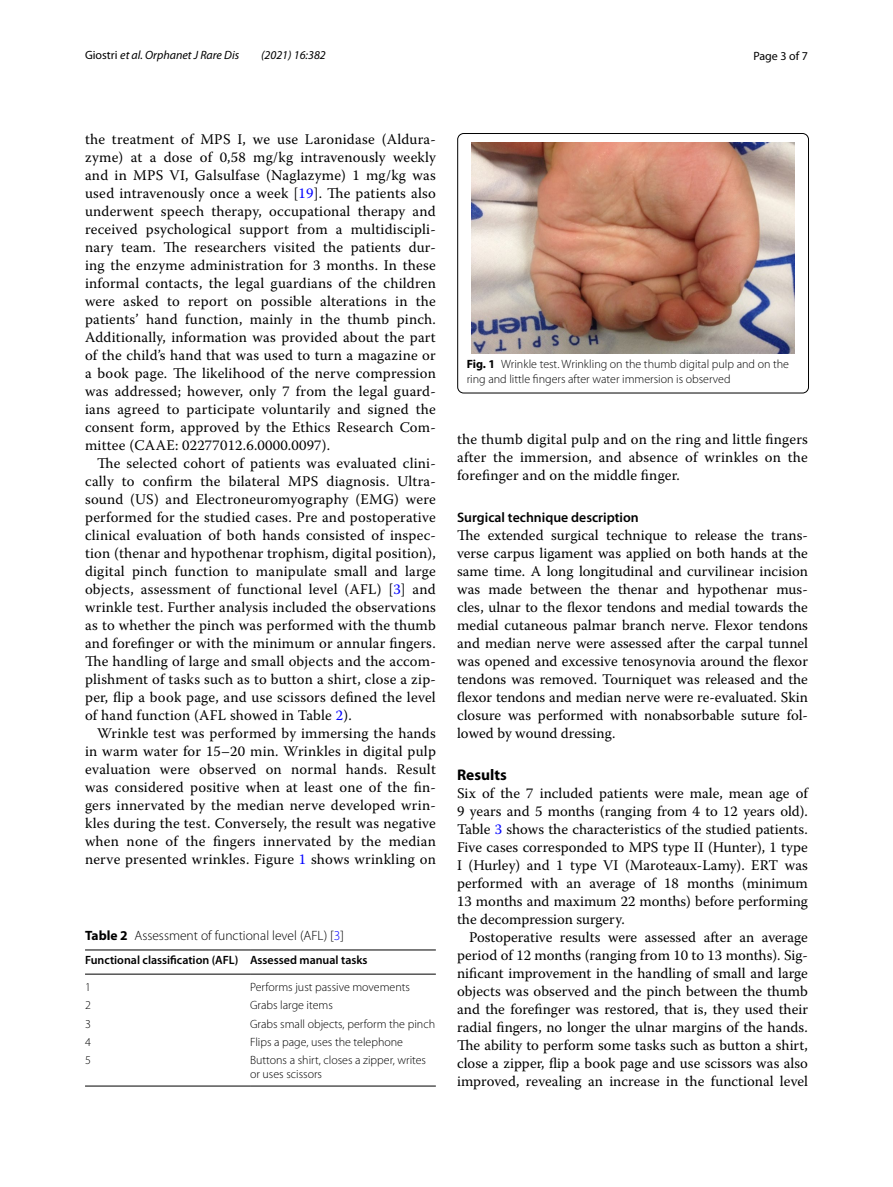
<style>
.page{position:relative;width:893px;height:1187px;background:#fff}
.page>*{position:absolute;margin:0;border:0;box-sizing:border-box;transform-origin:0 0}
.t1{font:700 15.45px "Myriad Pro";color:#000}
.t2{font:14.7px/18px "Warnock Pro";letter-spacing:.015em;color:#000;text-align:justify}
.t3{font:600 13.8px "Myriad Pro";color:#000}
.t4{font:300 13.5px "Myriad Pro";color:#000}
.t5{font:300 12px/13.5px "Myriad Pro";color:#000}
.t6{font:600 12px "Myriad Pro";color:#000}
.t7{font:italic 12px "Myriad Pro";color:#000}
.t8{font:12px "Myriad Pro";color:#000}
.s1{font-style:normal}
.s2{color:#00f}
.s3{font-weight:700}
</style>
<div class="page">
<hr style="left:85px;top:949px;width:165px;height:1px;background:#000">
<hr style="left:85px;top:973px;width:165px;height:1px;background:#000">
<hr style="left:250px;top:949px;width:186px;height:1px;background:#000">
<hr style="left:250px;top:973px;width:186px;height:1px;background:#000">
<hr style="left:85px;top:1085px;width:165px;height:1px;background:#000">
<hr style="left:250px;top:1085px;width:186px;height:1px;background:#000">
<img style="left:471px;top:142px;width:324px;height:211px">
<div style="left:457px;top:133px;width:352px;height:260px;border:1px solid #000;border-radius:6px"></div>
<p class="t7" style="left:85px;top:48px;width:156px"><span class="s1">Giostri</span> et al. Orphanet J Rare Dis</p>
<p class="t7" style="left:261px;top:48px;width:66px">(2021) 16:382</p>
<p class="t8" style="left:753px;top:48px;width:56px">Page 3 of 7</p>
<p class="t2" style="left:85px;top:130px;width:352px">the treatment of MPS I, we use Laronidase (Aldura&shy;zyme) at a dose of 0,58 mg/kg intravenously weekly and in MPS VI, Galsulfase (Naglazyme) 1 mg/kg was used intravenously once a week [<span class="s2">19</span>]. The patients also underwent speech therapy, occupational therapy and received psychological support from a multidiscipli&shy;nary team. The researchers visited the patients dur&shy;ing the enzyme administration for 3 months. In these informal contacts, the legal guardians of the children were asked to report on possible alterations in the patients’ hand function, mainly in the thumb pinch.<br>Additionally, information was provided about the part of the child’s hand that was used to turn a magazine or a book page. The likelihood of the nerve compression was addressed; however, only 7 from the legal guard&shy;ians agreed to participate voluntarily and signed the consent form, approved by the Ethics Research Com&shy;mittee (CAAE: 02277012.6.0000.0097).</p>
<p class="t2" style="left:85px;top:454px;width:352px;text-indent:12px">The selected cohort of patients was evaluated clini&shy;cally to confirm the bilateral MPS diagnosis. Ultra&shy;sound (US) and Electroneuromyography (EMG) were performed for the studied cases. Pre and postoperative clinical evaluation of both hands consisted of inspec&shy;tion (thenar and hypothenar trophism, digital position), digital pinch function to manipulate small and large objects, assessment of functional level (AFL) [<span class="s2">3</span>] and wrinkle test. Further analysis included the observations as to whether the pinch was performed with the thumb and forefinger or with the minimum or annular fingers.<br>The handling of large and small objects and the accom&shy;plishment of tasks such as to button a shirt, close a zip&shy;per, flip a book page, and use scissors defined the level of hand function (AFL showed in Table <span class="s2">2</span>).</p>
<p class="t2" style="left:85px;top:724px;width:352px;text-indent:12px">Wrinkle test was performed by immersing the hands in warm water for 15–20 min. Wrinkles in digital pulp evaluation were observed on normal hands. Result was considered positive when at least one of the fin&shy;gers innervated by the median nerve developed wrin&shy;kles during the test. Conversely, the result was negative when none of the fingers innervated by the median nerve presented wrinkles. Figure <span class="s2">1</span> shows wrinkling on</p>
<p class="t4" style="left:85px;top:928px;width:260px"><span class="s3">Table 2</span> Assessment of functional level (AFL) [<span class="s2">3</span>]</p>
<p class="t6" style="left:85px;top:952px;width:284px">Functional classification (AFL) Assessed manual tasks</p>
<p class="t5" style="left:85px;top:980px;width:7px">1</p>
<p class="t5" style="left:250px;top:980px;width:162px">Performs just passive movements</p>
<p class="t5" style="left:85px;top:998px;width:7px">2</p>
<p class="t5" style="left:250px;top:998px;width:84px">Grabs large items</p>
<p class="t5" style="left:85px;top:1016px;width:7px">3</p>
<p class="t5" style="left:250px;top:1016px;width:187px">Grabs small objects, perform the pinch</p>
<p class="t5" style="left:85px;top:1035px;width:7px">4</p>
<p class="t5" style="left:250px;top:1035px;width:155px">Flips a page, uses the telephone</p>
<p class="t5" style="left:85px;top:1053px;width:7px">5</p>
<p class="t5" style="left:250px;top:1053px;width:178px">Buttons a shirt, closes a zipper, writes or uses scissors</p>
<p class="t5" style="left:467px;top:357px;width:324px;line-height:15px"><span class="s3">Fig. 1</span> Wrinkle test. Wrinkling on the thumb digital pulp and on the ring and little fingers after water immersion is observed</p>
<p class="t2" style="left:457px;top:430px;width:352px">the thumb digital pulp and on the ring and little fingers after the immersion, and absence of wrinkles on the forefinger and on the middle finger.</p>
<p class="t3" style="left:457px;top:508px;width:183px">Surgical technique description</p>
<p class="t2" style="left:457px;top:526px;width:352px">The extended surgical technique to release the trans&shy;verse carpus ligament was applied on both hands at the same time. A long longitudinal and curvilinear incision was made between the thenar and hypothenar mus&shy;cles, ulnar to the flexor tendons and medial towards the medial cutaneous palmar branch nerve. Flexor tendons and median nerve were assessed after the carpal tunnel was opened and excessive tenosynovia around the flexor tendons was removed. Tourniquet was released and the flexor tendons and median nerve were re-evaluated. Skin closure was performed with nonabsorbable suture fol&shy;lowed by wound dressing.</p>
<p class="t1" style="left:457px;top:764px;width:51px">Results</p>
<p class="t2" style="left:457px;top:784px;width:352px">Six of the 7 included patients were male, mean age of 9 years and 5 months (ranging from 4 to 12 years old).<br>Table <span class="s2">3</span> shows the characteristics of the studied patients.<br>Five cases corresponded to MPS type II (Hunter), 1 type I (Hurley) and 1 type VI (Maroteaux-Lamy). ERT was performed with an average of 18 months (minimum 13 months and maximum 22 months) before performing the decompression surgery.</p>
<p class="t2" style="left:457px;top:928px;width:352px;text-indent:12px">Postoperative results were assessed after an average period of 12 months (ranging from 10 to 13 months). Sig&shy;nificant improvement in the handling of small and large objects was observed and the pinch between the thumb and the forefinger was restored, that is, they used their radial fingers, no longer the ulnar margins of the hands.<br>The ability to perform some tasks such as button a shirt, close a zipper, flip a book page and use scissors was also improved, revealing an increase in the functional level</p>
</div>
